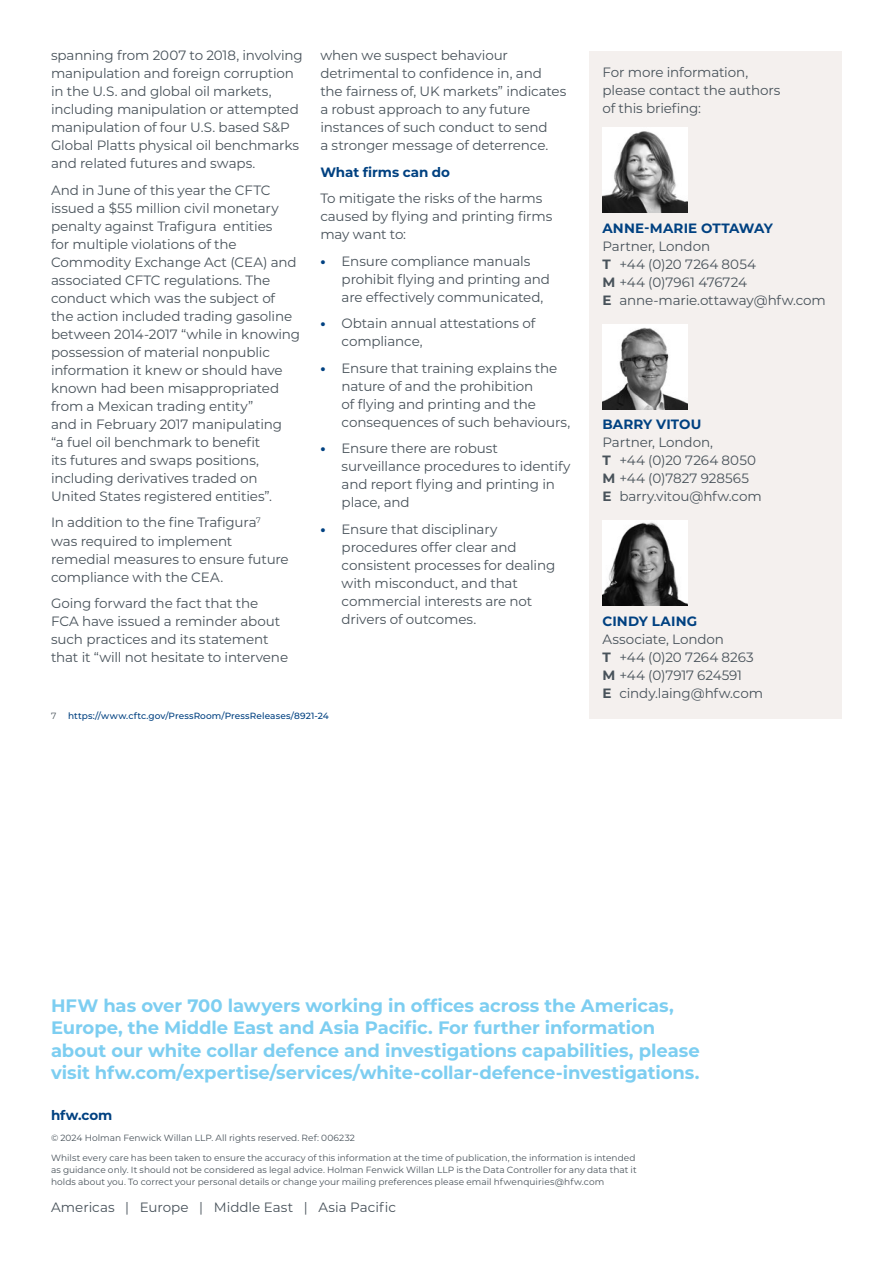
<style>
.page{position:relative;width:893px;height:1263px;background:#fff}
.page>*{position:absolute;margin:0;border:0;box-sizing:border-box;transform-origin:0 0}
.t1{font:700 18px/22.5px "Montserrat";letter-spacing:-.005em;color:#7dcef1}
.t2{font:13.5px/18px "Montserrat";letter-spacing:-.01em;color:#48525a}
.t3{font:700 13.5px "Montserrat";letter-spacing:.005em;color:#004181}
.t4{font:9px/12px "Montserrat";letter-spacing:.005em;color:#48525a}
.t5{font:500 9px "Montserrat";letter-spacing:.01em;color:#004181}
.s1{font-weight:800;color:#004181}
.s2{font-weight:700}
</style>
<div class="page">
<div style="left:590px;top:51px;width:252px;height:668px;background:#f4f0ee"></div>
<img style="left:602px;top:128px;width:85px;height:85px">
<img style="left:602px;top:324px;width:85px;height:85px">
<img style="left:602px;top:520px;width:85px;height:86px">
<p class="t2" style="left:51px;top:46px;width:253px">spanning from 2007 to 2018, involving manipulation and foreign corruption in the U.S. and global oil markets, including manipulation or attempted manipulation of four U.S. based S&amp;P Global Platts physical oil benchmarks and related futures and swaps.</p>
<p class="t2" style="left:51px;top:181px;width:251px">And in June of this year the CFTC issued a $55 million civil monetary penalty against Trafigura entities<br>for multiple violations of the Commodity Exchange Act (CEA) and associated CFTC regulations. The conduct which was the subject of the action included trading gasoline between 2014-2017 “while in knowing possession of material nonpublic information it knew or should have known had been misappropriated from a Mexican trading entity”<br>and in February 2017 manipulating<br>“a fuel oil benchmark to benefit<br>its futures and swaps positions, including derivatives traded on United States registered entities”.</p>
<p class="t2" style="left:51px;top:513px;width:239px">In addition to the fine Trafigura<sup>7 </sup>was required to implement remedial measures to ensure future compliance with the CEA.</p>
<p class="t2" style="left:51px;top:594px;width:239px">Going forward the fact that the FCA have issued a reminder about such practices and its statement that it “will not hesitate to intervene</p>
<p class="t2" style="left:320px;top:46px;width:248px">when we suspect behaviour detrimental to confidence in, and the fairness of, UK markets” indicates a robust approach to any future instances of such conduct to send<br>a stronger message of deterrence.</p>
<p class="t3" style="left:320px;top:162px;width:131px">What firms can do</p>
<p class="t2" style="left:320px;top:189px;width:233px">To mitigate the risks of the harms caused by flying and printing firms may want to:</p>
<p class="t2" style="left:342px;top:252px;width:210px;text-indent:-21px"><span class="s1">•</span> Ensure compliance manuals prohibit flying and printing and are effectively communicated,</p>
<p class="t2" style="left:342px;top:314px;width:195px;text-indent:-21px"><span class="s1">•</span> Obtain annual attestations of compliance,</p>
<p class="t2" style="left:342px;top:359px;width:230px;text-indent:-21px"><span class="s1">•</span> Ensure that training explains the nature of and the prohibition<br>of flying and printing and the consequences of such behaviours,</p>
<p class="t2" style="left:342px;top:439px;width:230px;text-indent:-21px"><span class="s1">•</span> Ensure there are robust surveillance procedures to identify and report flying and printing in place, and</p>
<p class="t2" style="left:342px;top:520px;width:215px;text-indent:-21px"><span class="s1">•</span> Ensure that disciplinary procedures offer clear and consistent processes for dealing with misconduct, and that commercial interests are not drivers of outcomes.</p>
<p class="t4" style="left:51px;top:709px;width:7px">7</p>
<p class="t5" style="left:68px;top:709px;width:262px">https://www.cftc.gov/PressRoom/PressReleases/8921-24</p>
<p class="t2" style="left:602px;top:63px;width:180px">For more information, please contact the authors of this briefing:</p>
<p class="t3" style="left:602px;top:218px;width:172px">ANNE-MARIE OTTAWAY</p>
<p class="t2" style="left:602px;top:237px;width:225px">Partner, London<br><span class="s2">T</span> +44 (0)20 7264 8054<br><span class="s2">M</span> +44 (0)7961 476724<br><span class="s2">E</span> anne-marie.ottaway@hfw.com</p>
<p class="t3" style="left:602px;top:415px;width:101px">BARRY VITOU</p>
<p class="t2" style="left:602px;top:433px;width:161px">Partner, London,<br><span class="s2">T</span> +44 (0)20 7264 8050<br><span class="s2">M</span> +44 (0)7827 928565<br><span class="s2">E</span> barry.vitou@hfw.com</p>
<p class="t3" style="left:602px;top:611px;width:96px">CINDY LAING</p>
<p class="t2" style="left:602px;top:629px;width:162px">Associate, London<br><span class="s2">T</span> +44 (0)20 7264 8263<br><span class="s2">M</span> +44 (0)7917 624591<br><span class="s2">E</span> cindy.laing@hfw.com</p>
<p class="t1" style="left:51px;top:993px;width:650px">HFW has over 700 lawyers working in offices across the Americas, Europe, the Middle East and Asia Pacific. For further information about our white collar defence and investigations capabilities, please visit hfw.com/expertise/services/white-collar-defence-investigations.</p>
<p class="t3" style="left:51px;top:1106px;width:63px">hfw.com</p>
<p class="t4" style="left:51px;top:1131px;width:306px">© 2024 Holman Fenwick Willan LLP. All rights reserved. Ref: 006232</p>
<p class="t4" style="left:51px;top:1152px;width:587px">Whilst every care has been taken to ensure the accuracy of this information at the time of publication, the information is intended as guidance only. It should not be considered as legal advice. Holman Fenwick Willan LLP is the Data Controller for any data that it holds about you. To correct your personal details or change your mailing preferences please email hfwenquiries@hfw.com</p>
<p class="t2" style="left:51px;top:1198px;width:347px">Americas | Europe | Middle East | Asia Pacific</p>
</div>
